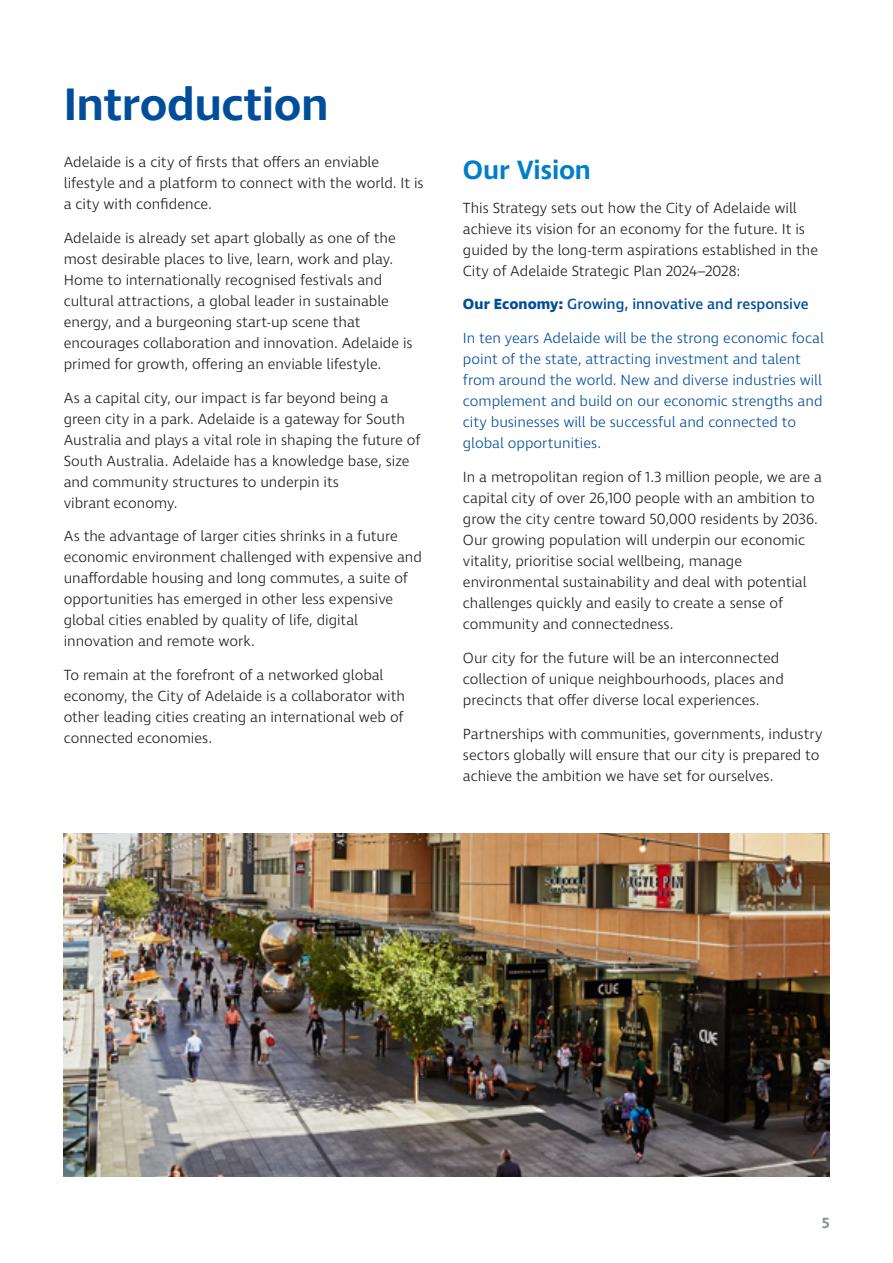
<style>
.page{position:relative;width:893px;height:1263px;background:#fff}
.page>*{position:absolute;margin:0;border:0;box-sizing:border-box;transform-origin:0 0}
._02_Main_Heading{font:600 46.5px "Ingra";letter-spacing:-.01em;color:#004e9b}
._01_Body_Copy{font:600 27px "Ingra";letter-spacing:-.005em;color:#007fc8}
._01_Body_Copy-2{font:300 15px/21px "Ingra";letter-spacing:-.005em;color:#1d1d1b}
._01_Body_Copy-3{font:300 15px/21px "Ingra";letter-spacing:-.005em;color:#004e9b}
._01_Body_Copy-4{font:500 15px "Ingra";color:#004e9b}
.t1{font:600 15px "Ingra";color:#878d99}
.s1{font-weight:700}
</style>
<div class="page">
<img style="left:64px;top:833px;width:765px;height:344px">
<p class="_02_Main_Heading" style="left:64px;top:76px;width:266px">Introduction</p>
<p class="_01_Body_Copy-2" style="left:64px;top:152px;width:361px">Adelaide is a city of firsts that offers an enviable lifestyle and a platform to connect with the world. It is a city with confidence.</p>
<p class="_01_Body_Copy-2" style="left:64px;top:228px;width:350px">Adelaide is already set apart globally as one of the most desirable places to live, learn, work and play.<br>Home to internationally recognised festivals and cultural attractions, a global leader in sustainable energy, and a burgeoning start-up scene that encourages collaboration and innovation. Adelaide is primed for growth, offering an enviable lifestyle.</p>
<p class="_01_Body_Copy-2" style="left:64px;top:388px;width:358px">As a capital city, our impact is far beyond being a green city in a park. Adelaide is a gateway for South Australia and plays a vital role in shaping the future of South Australia. Adelaide has a knowledge base, size and community structures to underpin its<br>vibrant economy.</p>
<p class="_01_Body_Copy-2" style="left:64px;top:526px;width:360px">As the advantage of larger cities shrinks in a future economic environment challenged with expensive and unaffordable housing and long commutes, a suite of opportunities has emerged in other less expensive global cities enabled by quality of life, digital innovation and remote work.</p>
<p class="_01_Body_Copy-2" style="left:64px;top:665px;width:343px">To remain at the forefront of a networked global economy, the City of Adelaide is a collaborator with other leading cities creating an international web of connected economies.</p>
<p class="_01_Body_Copy" style="left:463px;top:153px;width:130px">Our Vision</p>
<p class="_01_Body_Copy-2" style="left:463px;top:198px;width:357px">This Strategy sets out how the City of Adelaide will achieve its vision for an economy for the future. It is guided by the long-term aspirations established in the City of Adelaide Strategic Plan 2024–2028:</p>
<p class="_01_Body_Copy-4" style="left:463px;top:295px;width:347px"><span class="s1">Our Economy:</span> Growing, innovative and responsive</p>
<p class="_01_Body_Copy-3" style="left:463px;top:328px;width:362px">In ten years Adelaide will be the strong economic focal point of the state, attracting investment and talent from around the world. New and diverse industries will complement and build on our economic strengths and city businesses will be successful and connected to global opportunities.</p>
<p class="_01_Body_Copy-2" style="left:463px;top:467px;width:360px">In a metropolitan region of 1.3 million people, we are a capital city of over 26,100 people with an ambition to grow the city centre toward 50,000 residents by 2036.<br>Our growing population will underpin our economic vitality, prioritise social wellbeing, manage environmental sustainability and deal with potential challenges quickly and easily to create a sense of community and connectedness.</p>
<p class="_01_Body_Copy-2" style="left:463px;top:648px;width:323px">Our city for the future will be an interconnected collection of unique neighbourhoods, places and precincts that offer diverse local experiences.</p>
<p class="_01_Body_Copy-2" style="left:463px;top:724px;width:361px">Partnerships with communities, governments, industry sectors globally will ensure that our city is prepared to achieve the ambition we have set for ourselves.</p>
<p class="t1" style="left:822px;top:1214px;width:9px">5</p>
</div>
